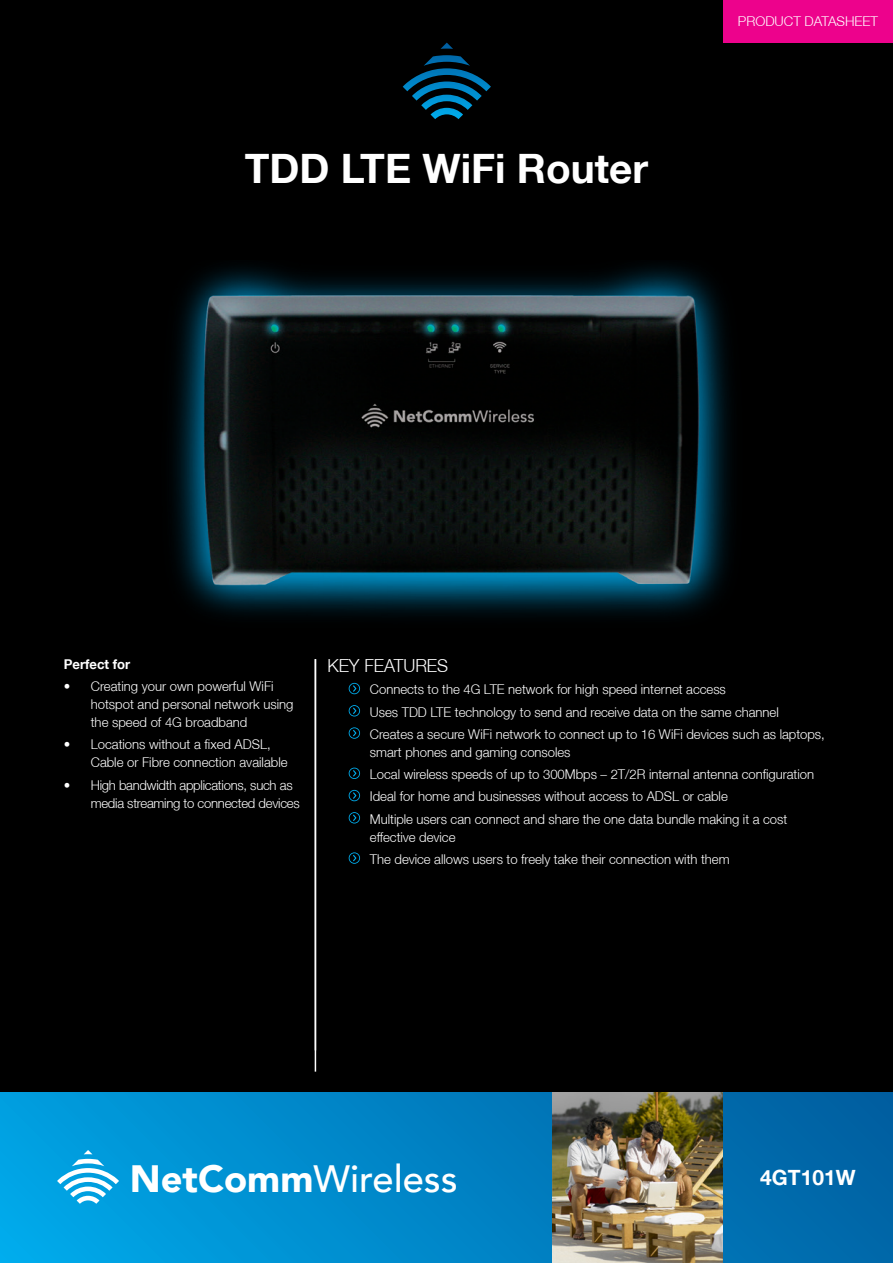
<style>
.page{position:relative;width:893px;height:1263px;background:#000}
.page>*{position:absolute;margin:0;border:0;box-sizing:border-box;transform-origin:0 0}
.t1{font:700 40.5px "Helvetica Neue LT";color:#fff}
.t2{font:500 37.95px "Avenir LT";color:#fff}
.t3{font:700 21px "Helvetica Neue LT";color:#fff}
.t4{font:300 18px "Helvetica Neue LT";letter-spacing:-.005em;color:#fff}
.t5{font:300 13.5px/18px "Helvetica Neue LT";letter-spacing:-.005em;color:#fff}
.t6{font:700 13.5px "Helvetica Neue LT";color:#fff}
.s1{font-weight:900}
</style>
<div class="page">
<svg style="left:0;top:1093px;width:893px;height:170px;background:#0085c6"></svg>
<svg style="left:57px;top:1150px;width:62px;height:54px;background:#47b9e7"></svg>
<div style="left:723px;top:0;width:170px;height:43px;background:#ed028c"></div>
<img style="left:553px;top:1093px;width:170px;height:170px">
<svg style="left:403px;top:43px;width:88px;height:76px"></svg>
<hr style="left:315px;top:659px;width:1px;height:412px;background:#fff">
<img style="left:173px;top:266px;width:557px;height:350px">
<svg style="left:349px;top:683px;width:11px;height:11px"></svg>
<svg style="left:349px;top:705px;width:11px;height:11px"></svg>
<svg style="left:349px;top:727px;width:11px;height:12px"></svg>
<svg style="left:349px;top:768px;width:11px;height:11px"></svg>
<svg style="left:349px;top:790px;width:11px;height:11px"></svg>
<svg style="left:349px;top:812px;width:11px;height:11px"></svg>
<svg style="left:349px;top:852px;width:11px;height:12px"></svg>
<p class="t1" style="left:245px;top:144px;width:405px">TDD LTE WiFi Router</p>
<p class="t5" style="left:738px;top:12px;width:142px">PRODUCT DATASHEET</p>
<p class="t6" style="left:64px;top:656px;width:68px">Perfect for</p>
<p class="t5" style="left:91px;top:677px;width:204px;text-indent:-27px">• Creating your own powerful WiFi hotspot and personal network using the speed of 4G broadband</p>
<p class="t5" style="left:91px;top:735px;width:198px;text-indent:-27px">• Locations without a fixed ADSL,<br>Cable or Fibre connection available</p>
<p class="t5" style="left:91px;top:775px;width:210px;text-indent:-27px">• High bandwidth applications, such as media streaming to connected devices</p>
<p class="t4" style="left:327px;top:655px;width:122px">KEY FEATURES</p>
<p class="t5" style="left:370px;top:680px;width:357px">Connects to the 4G LTE network for high speed internet access</p>
<p class="t5" style="left:370px;top:702px;width:410px">Uses TDD LTE technology to send and receive data on the same channel</p>
<p class="t5" style="left:370px;top:725px;width:456px">Creates a secure WiFi network to connect up to 16 WiFi devices such as laptops, smart phones and gaming consoles</p>
<p class="t5" style="left:370px;top:765px;width:446px">Local wireless speeds of up to 300Mbps – 2T/2R internal antenna configuration</p>
<p class="t5" style="left:370px;top:787px;width:359px">Ideal for home and businesses without access to ADSL or cable</p>
<p class="t5" style="left:370px;top:809px;width:419px">Multiple users can connect and share the one data bundle making it a cost effective device</p>
<p class="t5" style="left:370px;top:850px;width:361px">The device allows users to freely take their connection with them</p>
<h2 class="t2" style="left:130px;top:1156px;width:329px"><span class="s1">NetComm</span>Wireless</h2>
<p class="t3" style="left:760px;top:1165px;width:97px">4GT101W</p>
</div>
